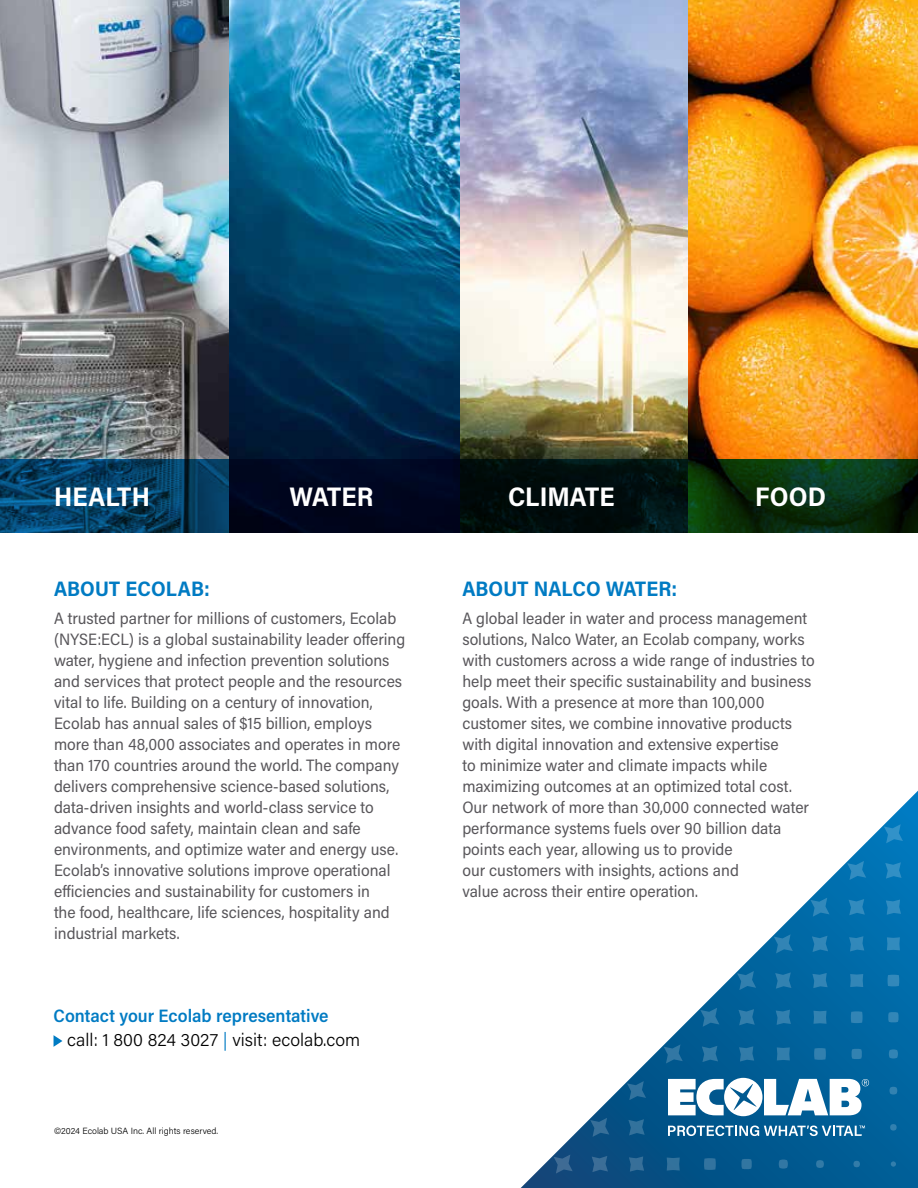
<style>
.page{position:relative;width:918px;height:1188px;background:#fff}
.page>*{position:absolute;margin:0;border:0;box-sizing:border-box;transform-origin:0 0}
.t1{font:700 27px "Acumin Pro Semi Cond";color:#fff}
.t2{font:700 21px "Acumin Pro Semi Cond";letter-spacing:.005em;color:#007bc3}
.t3{font:300 18px "Acumin Pro";color:#000}
.t4{font:600 18px "Acumin Pro Semi Cond";color:#007bc3}
.t5{font:16.5px/21px "Acumin Pro Semi Cond";color:#58565a}
.t6{font:300 9px "Acumin Pro";color:#000}
.s1{color:#007bc3}
</style>
<div class="page">
<svg style="left:521px;top:791px;width:397px;height:397px"></svg>
<svg style="left:554px;top:1154px;width:19px;height:20px"></svg>
<svg style="left:592px;top:1156px;width:16px;height:16px"></svg>
<svg style="left:629px;top:1156px;width:15px;height:16px"></svg>
<svg style="left:667px;top:1158px;width:13px;height:13px"></svg>
<svg style="left:704px;top:1158px;width:12px;height:12px"></svg>
<svg style="left:741px;top:1159px;width:11px;height:10px"></svg>
<svg style="left:778px;top:1159px;width:10px;height:10px"></svg>
<svg style="left:816px;top:1160px;width:8px;height:8px"></svg>
<svg style="left:891px;top:1161px;width:5px;height:6px"></svg>
<svg style="left:853px;top:1161px;width:7px;height:7px"></svg>
<svg style="left:526px;top:1153px;width:12px;height:22px"></svg>
<svg style="left:590px;top:1118px;width:19px;height:19px"></svg>
<svg style="left:628px;top:1119px;width:17px;height:17px"></svg>
<svg style="left:890px;top:1124px;width:7px;height:7px"></svg>
<svg style="left:552px;top:1116px;width:22px;height:23px"></svg>
<svg style="left:526px;top:1118px;width:10px;height:19px"></svg>
<svg style="left:627px;top:1081px;width:19px;height:19px"></svg>
<svg style="left:889px;top:1086px;width:9px;height:9px"></svg>
<svg style="left:589px;top:1079px;width:22px;height:23px"></svg>
<svg style="left:554px;top:1081px;width:19px;height:19px"></svg>
<svg style="left:526px;top:1082px;width:9px;height:17px"></svg>
<svg style="left:664px;top:1044px;width:19px;height:20px"></svg>
<svg style="left:702px;top:1046px;width:16px;height:16px"></svg>
<svg style="left:739px;top:1046px;width:15px;height:16px"></svg>
<svg style="left:777px;top:1047px;width:13px;height:13px"></svg>
<svg style="left:814px;top:1048px;width:12px;height:12px"></svg>
<svg style="left:851px;top:1049px;width:11px;height:10px"></svg>
<svg style="left:889px;top:1049px;width:9px;height:10px"></svg>
<svg style="left:625px;top:1043px;width:23px;height:22px"></svg>
<svg style="left:590px;top:1044px;width:19px;height:20px"></svg>
<svg style="left:555px;top:1046px;width:16px;height:16px"></svg>
<svg style="left:526px;top:1046px;width:8px;height:16px"></svg>
<svg style="left:700px;top:1008px;width:19px;height:19px"></svg>
<svg style="left:738px;top:1009px;width:17px;height:16px"></svg>
<svg style="left:776px;top:1010px;width:15px;height:15px"></svg>
<svg style="left:813px;top:1011px;width:14px;height:13px"></svg>
<svg style="left:851px;top:1011px;width:12px;height:12px"></svg>
<svg style="left:888px;top:1012px;width:11px;height:11px"></svg>
<svg style="left:662px;top:1006px;width:22px;height:22px"></svg>
<svg style="left:627px;top:1008px;width:19px;height:19px"></svg>
<svg style="left:592px;top:1009px;width:16px;height:16px"></svg>
<svg style="left:556px;top:1010px;width:15px;height:15px"></svg>
<svg style="left:526px;top:1011px;width:7px;height:13px"></svg>
<svg style="left:737px;top:971px;width:19px;height:19px"></svg>
<svg style="left:775px;top:972px;width:16px;height:17px"></svg>
<svg style="left:812px;top:973px;width:16px;height:15px"></svg>
<svg style="left:850px;top:974px;width:13px;height:13px"></svg>
<svg style="left:887px;top:975px;width:12px;height:12px"></svg>
<svg style="left:699px;top:969px;width:22px;height:23px"></svg>
<svg style="left:664px;top:971px;width:19px;height:19px"></svg>
<svg style="left:628px;top:972px;width:17px;height:17px"></svg>
<svg style="left:592px;top:973px;width:15px;height:15px"></svg>
<svg style="left:557px;top:974px;width:13px;height:13px"></svg>
<svg style="left:526px;top:975px;width:6px;height:12px"></svg>
<svg style="left:774px;top:934px;width:19px;height:19px"></svg>
<svg style="left:812px;top:936px;width:16px;height:16px"></svg>
<svg style="left:849px;top:936px;width:15px;height:15px"></svg>
<svg style="left:887px;top:937px;width:13px;height:13px"></svg>
<svg style="left:735px;top:933px;width:23px;height:22px"></svg>
<svg style="left:700px;top:934px;width:19px;height:19px"></svg>
<svg style="left:665px;top:936px;width:16px;height:16px"></svg>
<svg style="left:629px;top:936px;width:15px;height:15px"></svg>
<svg style="left:593px;top:937px;width:13px;height:13px"></svg>
<svg style="left:557px;top:938px;width:12px;height:12px"></svg>
<svg style="left:526px;top:938px;width:6px;height:11px"></svg>
<svg style="left:810px;top:898px;width:20px;height:19px"></svg>
<svg style="left:849px;top:899px;width:16px;height:16px"></svg>
<svg style="left:886px;top:900px;width:15px;height:15px"></svg>
<svg style="left:772px;top:896px;width:23px;height:22px"></svg>
<svg style="left:737px;top:898px;width:19px;height:19px"></svg>
<svg style="left:702px;top:899px;width:16px;height:16px"></svg>
<svg style="left:666px;top:900px;width:15px;height:15px"></svg>
<svg style="left:630px;top:901px;width:13px;height:13px"></svg>
<svg style="left:594px;top:901px;width:12px;height:12px"></svg>
<svg style="left:558px;top:902px;width:11px;height:11px"></svg>
<svg style="left:526px;top:902px;width:5px;height:10px"></svg>
<svg style="left:847px;top:861px;width:19px;height:19px"></svg>
<svg style="left:885px;top:862px;width:17px;height:17px"></svg>
<svg style="left:809px;top:859px;width:22px;height:23px"></svg>
<svg style="left:774px;top:861px;width:19px;height:19px"></svg>
<svg style="left:738px;top:862px;width:17px;height:17px"></svg>
<svg style="left:702px;top:863px;width:16px;height:15px"></svg>
<svg style="left:667px;top:864px;width:13px;height:13px"></svg>
<svg style="left:631px;top:865px;width:12px;height:11px"></svg>
<svg style="left:594px;top:865px;width:11px;height:11px"></svg>
<svg style="left:558px;top:866px;width:10px;height:9px"></svg>
<svg style="left:526px;top:866px;width:5px;height:9px"></svg>
<svg style="left:884px;top:824px;width:19px;height:19px"></svg>
<svg style="left:846px;top:823px;width:22px;height:22px"></svg>
<svg style="left:810px;top:824px;width:20px;height:19px"></svg>
<svg style="left:775px;top:826px;width:16px;height:16px"></svg>
<svg style="left:739px;top:826px;width:15px;height:15px"></svg>
<svg style="left:703px;top:827px;width:13px;height:13px"></svg>
<svg style="left:667px;top:828px;width:12px;height:12px"></svg>
<svg style="left:631px;top:828px;width:11px;height:11px"></svg>
<svg style="left:595px;top:829px;width:10px;height:10px"></svg>
<svg style="left:559px;top:830px;width:8px;height:8px"></svg>
<svg style="left:526px;top:830px;width:4px;height:7px"></svg>
<svg style="left:882px;top:797px;width:23px;height:11px"></svg>
<svg style="left:847px;top:797px;width:19px;height:10px"></svg>
<svg style="left:812px;top:797px;width:16px;height:8px"></svg>
<svg style="left:776px;top:797px;width:15px;height:8px"></svg>
<svg style="left:740px;top:797px;width:13px;height:7px"></svg>
<svg style="left:704px;top:797px;width:12px;height:6px"></svg>
<svg style="left:668px;top:797px;width:11px;height:6px"></svg>
<svg style="left:632px;top:797px;width:9px;height:5px"></svg>
<svg style="left:596px;top:797px;width:8px;height:4px"></svg>
<svg style="left:560px;top:797px;width:7px;height:4px"></svg>
<svg style="left:54px;top:1035px;width:8px;height:12px"></svg>
<svg style="left:668px;top:1078px;width:201px;height:38px"></svg>
<svg style="left:668px;top:1126px;width:197px;height:10px"></svg>
<img style="left:0;top:0;width:689px;height:459px">
<img style="left:689px;top:0;width:229px;height:459px">
<svg style="left:0;top:459px;width:918px;height:74px;background:#032128"></svg>
<h1 class="t1" style="left:54px;top:477px;width:97px">HEALTH</h1>
<h1 class="t1" style="left:290px;top:477px;width:85px">WATER</h1>
<h1 class="t1" style="left:508px;top:477px;width:108px">CLIMATE</h1>
<h1 class="t1" style="left:755px;top:477px;width:72px">FOOD</h1>
<p class="t2" style="left:54px;top:574px;width:157px">ABOUT ECOLAB:</p>
<p class="t5" style="left:54px;top:607px;width:353px">A trusted partner for millions of customers, Ecolab (NYSE:ECL) is a global sustainability leader offering water, hygiene and infection prevention solutions and services that protect people and the resources vital to life. Building on a century of innovation, Ecolab has annual sales of $15 billion, employs more than 48,000 associates and operates in more than 170 countries around the world. The company delivers comprehensive science-based solutions, data-driven insights and world-class service to advance food safety, maintain clean and safe environments, and optimize water and energy use.<br>Ecolab’s innovative solutions improve operational efficiencies and sustainability for customers in<br>the food, healthcare, life sciences, hospitality and industrial markets.</p>
<p class="t4" style="left:54px;top:1003px;width:277px">Contact your Ecolab representative</p>
<p class="t3" style="left:67px;top:1028px;width:295px">call: 1 800 824 3027 <span class="s1">|</span> visit: ecolab.com</p>
<p class="t6" style="left:54px;top:1125px;width:166px">©2024 Ecolab USA Inc. All rights reserved.</p>
<p class="t2" style="left:462px;top:574px;width:216px">ABOUT NALCO WATER:</p>
<p class="t5" style="left:462px;top:607px;width:354px">A global leader in water and process management solutions, Nalco Water, an Ecolab company, works with customers across a wide range of industries to help meet their specific sustainability and business goals. With a presence at more than 100,000 customer sites, we combine innovative products with digital innovation and extensive expertise<br>to minimize water and climate impacts while maximizing outcomes at an optimized total cost.<br>Our network of more than 30,000 connected water performance systems fuels over 90 billion data points each year, allowing us to provide<br>our customers with insights, actions and<br>value across their entire operation.</p>
</div>
